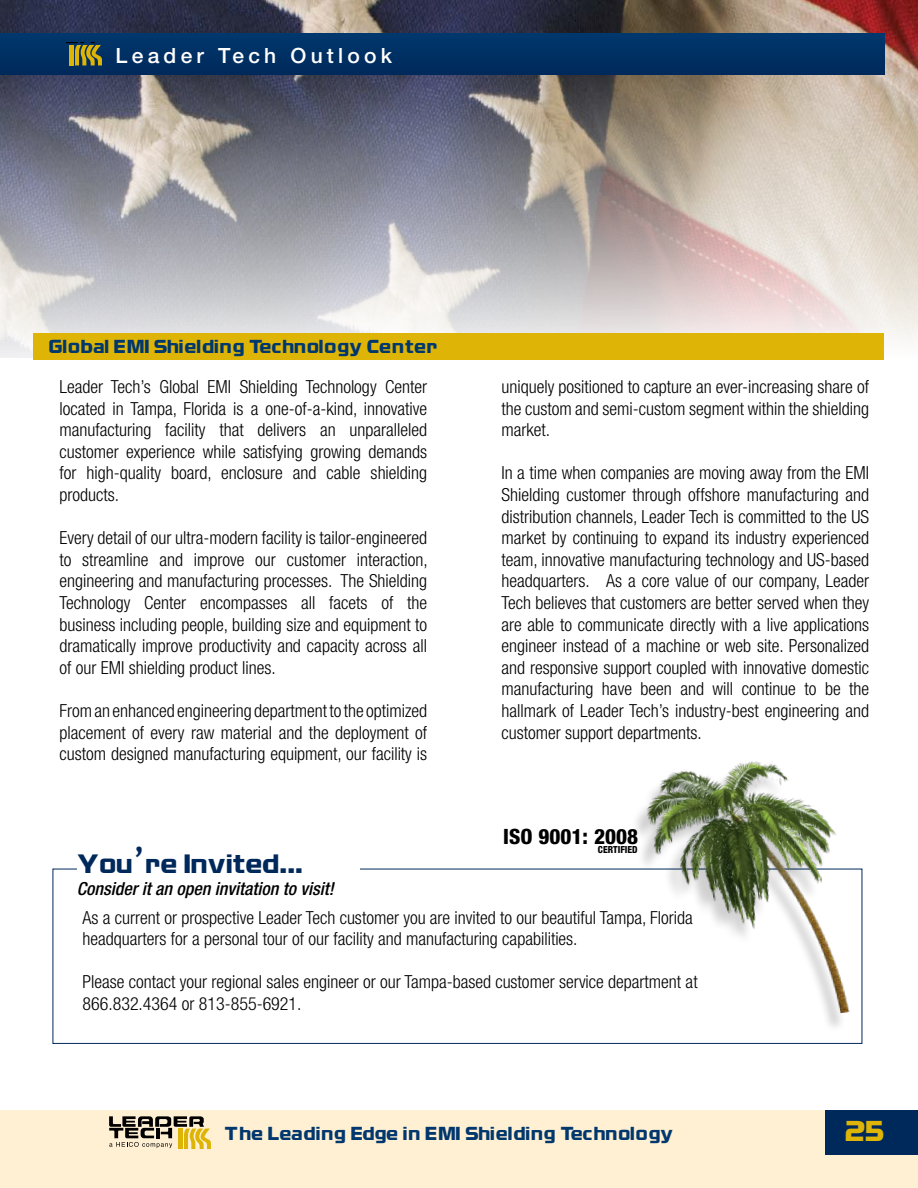
<style>
.page{position:relative;width:918px;height:1188px;background:#fff}
.page>*{position:absolute;margin:0;border:0;box-sizing:border-box;transform-origin:0 0}
.t1{font:39px "Nissan";color:#deb407}
.t2{font:36px "Nissan";color:#00295b}
.t3{font:25.5px "Nissan";color:#00376d}
.t4{font:800 condensed 21.15px "Helvetica Neue";color:#000}
.t5{font:500 21px "Helvetica Neue";letter-spacing:.2em;color:#fff}
.t6{font:300 condensed 18px/21.6px "Helvetica Neue";color:#000;text-align:justify}
.t7{font:italic 500 condensed 18px "Helvetica Neue";color:#000}
.t8{font:800 condensed 9.75px "Helvetica Neue";color:#000}
.s1{font-family:"Trebuchet MS"}
</style>
<div class="page">
<div style="left:0;top:1110px;width:918px;height:78px;background:#fff0d3"></div>
<img style="left:0;top:0;width:918px;height:358px">
<div style="left:34px;top:333px;width:850px;height:27px;background:#deb407"></div>
<img style="left:629px;top:761px;width:234px;height:277px">
<div style="left:0;top:34px;width:884px;height:41px;background:#003064"></div>
<svg style="left:109px;top:1116px;width:102px;height:33px"></svg>
<svg style="left:67px;top:43px;width:35px;height:22px"></svg>
<div style="left:825px;top:1110px;width:93px;height:44px;background:#00295b"></div>
<p class="t5" style="left:116px;top:43px;width:278px">Leader Tech Outlook</p>
<h3 class="t3" style="left:49px;top:337px;width:390px">Global EMI Shielding Technology Center</h3>
<p class="t6" style="left:59px;top:376px;width:369px">Leader Tech’s Global EMI Shielding Technology Center located in Tampa, Florida is a one-of-a-kind, innovative manufacturing facility that delivers an unparalleled customer experience while satisfying growing demands for high-quality board, enclosure and cable shielding products.</p>
<p class="t6" style="left:59px;top:527px;width:370px">Every detail of our ultra-modern facility is tailor-engineered to streamline and improve our customer interaction, engineering and manufacturing processes. The Shielding Technology Center encompasses all facets of the business including people, building size and equipment to dramatically improve productivity and capacity across all of our EMI shielding product lines.</p>
<p class="t6" style="left:59px;top:700px;width:369px">From an enhanced engineering department to the optimized placement of every raw material and the deployment of custom designed manufacturing equipment, our facility is</p>
<h2 class="t2" style="left:77px;top:850px;width:227px">You<span class="s1">’</span>re Invited...</h2>
<p class="t7" style="left:77px;top:878px;width:258px">Consider it an open invitation to visit!</p>
<p class="t6" style="left:501px;top:376px;width:369px">uniquely positioned to capture an ever-increasing share of the custom and semi-custom segment within the shielding market.</p>
<p class="t6" style="left:501px;top:462px;width:369px">In a time when companies are moving away from the EMI Shielding customer through offshore manufacturing and distribution channels, Leader Tech is committed to the US market by continuing to expand its industry experienced team, innovative manufacturing technology and US-based headquarters. As a core value of our company, Leader Tech believes that customers are better served when they are able to communicate directly with a live applications engineer instead of a machine or web site. Personalized and responsive support coupled with innovative domestic manufacturing have been and will continue to be the hallmark of Leader Tech’s industry-best engineering and customer support departments.</p>
<p class="t4" style="left:503px;top:823px;width:136px">ISO 9001: 2008</p>
<p class="t8" style="left:598px;top:843px;width:41px">CERTIFIED</p>
<p class="t6" style="left:82px;top:906px;width:612px">As a current or prospective Leader Tech customer you are invited to our beautiful Tampa, Florida headquarters for a personal tour of our facility and manufacturing capabilities.</p>
<p class="t6" style="left:82px;top:971px;width:617px">Please contact your regional sales engineer or our Tampa-based customer service department at<br>866.832.4364 or 813-855-6921.</p>
<h3 class="t3" style="left:225px;top:1124px;width:450px">The Leading Edge in EMI Shielding Technology</h3>
<h1 class="t1" style="left:845px;top:1117px;width:41px">25</h1>
</div>
